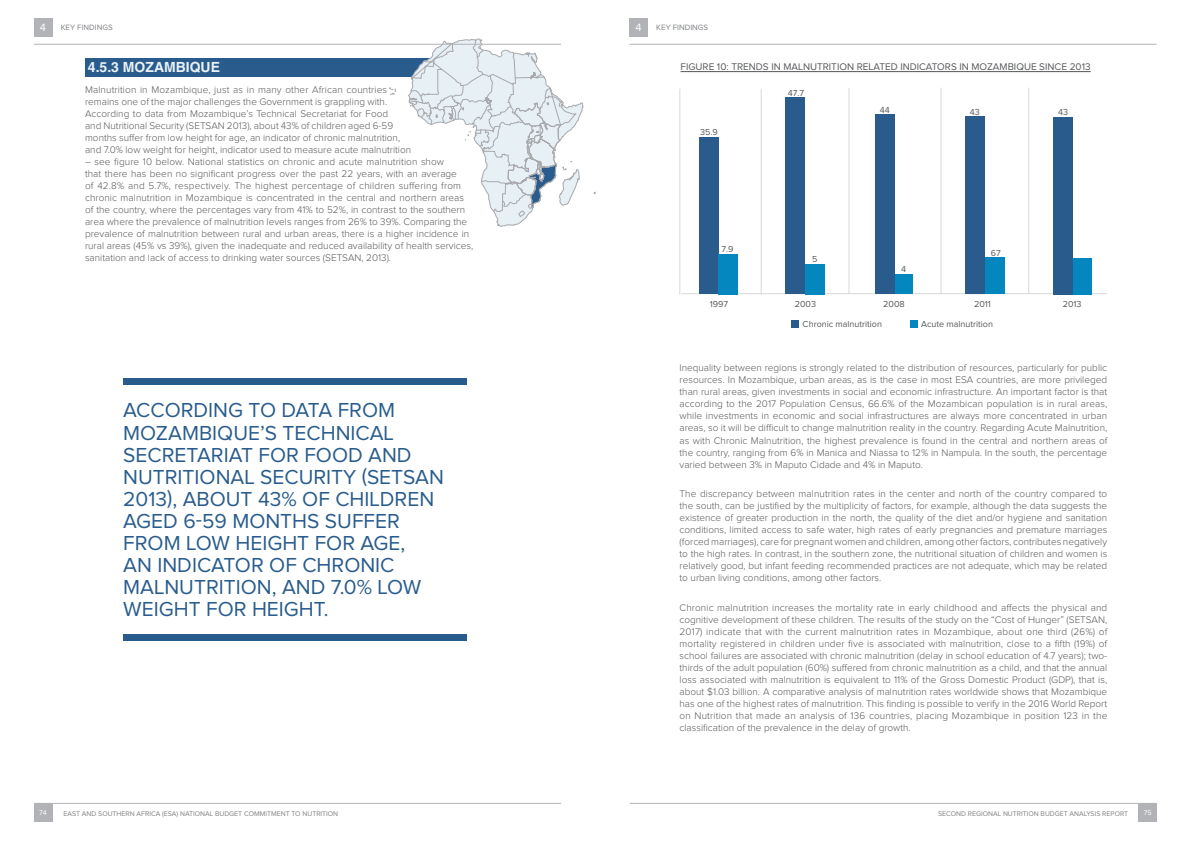
<style>
.page{position:relative;width:1191px;height:842px;background:#fff}
.page>*{position:absolute;margin:0;border:0;box-sizing:border-box;transform-origin:0 0}
.Heading_2{font:21px/22px "Proxima Nova";color:#295c8d}
.Heading_3{font:700 14px "Helvetica LT Std";color:#eaf1f5}
.t1{font:11px "Proxima Nova";color:#fff}
.t2{font:300 10px/12px "Proxima Nova";color:#57585a;text-align:justify}
.Figures_heading{font:10px "Proxima Nova";color:#57585a}
.t3{font:9px "Proxima Nova";color:#57585a}
.t4{font:8px "Proxima Nova";color:#808285}
.t5{font:7.1px "Proxima Nova";color:#fff}
.t6{font:7px "Proxima Nova";color:#808285}
</style>
<div class="page">
<div style="left:85px;top:58px;width:425px;height:18px;background:#295c8d"></div>
<svg style="left:389px;top:88px;width:7px;height:7px"></svg>
<svg style="left:408px;top:39px;width:187px;height:188px"></svg>
<div style="left:123px;top:378px;width:344px;height:6px;background:#295c8d"></div>
<div style="left:123px;top:634px;width:344px;height:6px;background:#295c8d"></div>
<hr style="left:680px;top:71px;width:410px;height:1px;background:#57585a">
<hr style="left:761px;top:89px;width:1px;height:206px;background:#d8d8d8">
<hr style="left:679px;top:89px;width:1px;height:206px;background:#d8d8d8">
<hr style="left:848px;top:88px;width:1px;height:206px;background:#d8d8d8">
<hr style="left:940px;top:88px;width:1px;height:206px;background:#d8d8d8">
<hr style="left:1028px;top:88px;width:1px;height:206px;background:#d8d8d8">
<hr style="left:681px;top:293px;width:426px;height:1px;background:#d8d8d8">
<div style="left:699px;top:138px;width:19px;height:156px;background:#295c8d"></div>
<div style="left:718px;top:254px;width:20px;height:40px;background:#0487bf"></div>
<div style="left:785px;top:98px;width:20px;height:196px;background:#295c8d"></div>
<div style="left:805px;top:264px;width:20px;height:30px;background:#0487bf"></div>
<div style="left:893px;top:274px;width:20px;height:20px;background:#0487bf"></div>
<div style="left:875px;top:115px;width:19px;height:179px;background:#295c8d"></div>
<div style="left:1072px;top:258px;width:20px;height:37px;background:#0487bf"></div>
<div style="left:1052px;top:117px;width:20px;height:178px;background:#295c8d"></div>
<div style="left:964px;top:117px;width:20px;height:177px;background:#295c8d"></div>
<div style="left:984px;top:257px;width:20px;height:37px;background:#0487bf"></div>
<div style="left:910px;top:320px;width:7px;height:7px;background:#0487bf"></div>
<div style="left:791px;top:320px;width:8px;height:7px;background:#295c8d"></div>
<div style="left:34px;top:804px;width:18px;height:18px;background:#b2b3b7"></div>
<div style="left:1138px;top:804px;width:18px;height:18px;background:#b2b3b7"></div>
<hr style="left:34px;top:803px;width:527px;height:1px;background:#b2b3b7">
<hr style="left:34px;top:44px;width:527px;height:1px;background:#b2b3b7">
<hr style="left:629px;top:44px;width:527px;height:1px;background:#b2b3b7">
<hr style="left:629px;top:803px;width:527px;height:1px;background:#b2b3b7">
<div style="left:34px;top:18px;width:18px;height:18px;background:#b2b3b7"></div>
<div style="left:629px;top:18px;width:18px;height:18px;background:#b2b3b7"></div>
<p class="t1" style="left:40px;top:22px;width:8px">4</p>
<p class="t4" style="left:61px;top:24px;width:53px">KEY FINDINGS</p>
<p class="t1" style="left:635px;top:22px;width:8px">4</p>
<p class="t4" style="left:656px;top:24px;width:53px">KEY FINDINGS</p>
<p class="Heading_3" style="left:88px;top:59px;width:134px">4.5.3 MOZAMBIQUE</p>
<p class="t2" style="left:85px;top:84px;width:327px;text-align:left">Malnutrition in Mozambique, just as in many other African countries remains one of the major challenges the Government is grappling with.<br>According to data from Mozambique’s Technical Secretariat for Food<br>and Nutritional Security (SETSAN 2013), about 43% of children aged 6-59 months suffer from low height for age, an indicator of chronic malnutrition, and 7.0% low weight for height, indicator used to measure acute malnutrition</p>
<p class="t2" style="left:85px;top:156px;width:390px;text-align:left">– see figure 10 below. National statistics on chronic and acute malnutrition show<br>that there has been no significant progress over the past 22 years, with an average<br>of 42.8% and 5.7%, respectively. The highest percentage of children suffering from chronic malnutrition in Mozambique is concentrated in the central and northern areas of the country, where the percentages vary from 41% to 52%, in contrast to the southern area where the prevalence of malnutrition levels ranges from 26% to 39%. Comparing the prevalence of malnutrition between rural and urban areas, there is a higher incidence in rural areas (45% vs 39%), given the inadequate and reduced availability of health services, sanitation and lack of access to drinking water sources (SETSAN, 2013).</p>
<p class="Heading_2" style="left:123px;top:400px;width:322px">ACCORDING TO DATA FROM<br>MOZAMBIQUE’S TECHNICAL<br>SECRETARIAT FOR FOOD AND<br>NUTRITIONAL SECURITY (SETSAN<br>2013), ABOUT 43% OF CHILDREN<br>AGED 6-59 MONTHS SUFFER<br>FROM LOW HEIGHT FOR AGE,<br>AN INDICATOR OF CHRONIC<br>MALNUTRITION, AND 7.0% LOW<br>WEIGHT FOR HEIGHT.</p>
<p class="Figures_heading" style="left:680px;top:62px;width:411px">FIGURE 10: TRENDS IN MALNUTRITION RELATED INDICATORS IN MOZAMBIQUE SINCE 2013</p>
<p class="t3" style="left:700px;top:128px;width:19px">35.9</p>
<p class="t3" style="left:721px;top:245px;width:14px">7.9</p>
<p class="t3" style="left:787px;top:89px;width:18px">47.7</p>
<p class="t3" style="left:812px;top:255px;width:7px">5</p>
<p class="t3" style="left:879px;top:105px;width:12px">44</p>
<p class="t3" style="left:970px;top:108px;width:12px">43</p>
<p class="t3" style="left:1058px;top:107px;width:12px">43</p>
<p class="t3" style="left:901px;top:265px;width:7px">4</p>
<p class="t3" style="left:991px;top:249px;width:11px">67</p>
<p class="t3" style="left:709px;top:300px;width:20px">1997</p>
<p class="t3" style="left:794px;top:300px;width:23px">2003</p>
<p class="t3" style="left:883px;top:300px;width:23px">2008</p>
<p class="t3" style="left:974px;top:300px;width:18px">2011</p>
<p class="t3" style="left:1062px;top:300px;width:20px">2013</p>
<p class="t3" style="left:802px;top:320px;width:81px">Chronic malnutrition</p>
<p class="t3" style="left:921px;top:320px;width:73px">Acute malnutrition</p>
<p class="t2" style="left:679px;top:363px;width:429px">Inequality between regions is strongly related to the distribution of resources, particularly for public resources. In Mozambique, urban areas, as is the case in most ESA countries, are more privileged than rural areas, given investments in social and economic infrastructure. An important factor is that according to the 2017 Population Census, 66.6% of the Mozambican population is in rural areas, while investments in economic and social infrastructures are always more concentrated in urban areas, so it will be difficult to change malnutrition reality in the country. Regarding Acute Malnutrition, as with Chronic Malnutrition, the highest prevalence is found in the central and northern areas of the country, ranging from 6% in Manica and Niassa to 12% in Nampula. In the south, the percentage varied between 3% in Maputo Cidade and 4% in Maputo.</p>
<p class="t2" style="left:679px;top:488px;width:429px">The discrepancy between malnutrition rates in the center and north of the country compared to the south, can be justified by the multiplicity of factors, for example, although the data suggests the existence of greater production in the north, the quality of the diet and/or hygiene and sanitation conditions, limited access to safe water, high rates of early pregnancies and premature marriages (forced marriages), care for pregnant women and children, among other factors, contributes negatively to the high rates. In contrast, in the southern zone, the nutritional situation of children and women is relatively good, but infant feeding recommended practices are not adequate, which may be related to urban living conditions, among other factors.</p>
<p class="t2" style="left:679px;top:602px;width:429px">Chronic malnutrition increases the mortality rate in early childhood and affects the physical and cognitive development of these children. The results of the study on the “Cost of Hunger” (SETSAN, 2017) indicate that with the current malnutrition rates in Mozambique, about one third (26%) of mortality registered in children under five is associated with malnutrition, close to a fifth (19%) of school failures are associated with chronic malnutrition (delay in school education of 4.7 years); two&shy;thirds of the adult population (60%) suffered from chronic malnutrition as a child, and that the annual loss associated with malnutrition is equivalent to 11% of the Gross Domestic Product (GDP), that is, about $1.03 billion. A comparative analysis of malnutrition rates worldwide shows that Mozambique has one of the highest rates of malnutrition. This finding is possible to verify in the 2016 World Report on Nutrition that made an analysis of 136 countries, placing Mozambique in position 123 in the classification of the prevalence in the delay of growth.</p>
<p class="t5" style="left:39px;top:810px;width:9px">74</p>
<p class="t6" style="left:64px;top:810px;width:276px">EAST AND SOUTHERN AFRICA (ESA) NATIONAL BUDGET COMMITMENT TO NUTRITION</p>
<p class="t6" style="left:938px;top:810px;width:192px">SECOND REGIONAL NUTRITION BUDGET ANALYSIS REPORT</p>
<p class="t5" style="left:1143px;top:810px;width:9px">75</p>
</div>
